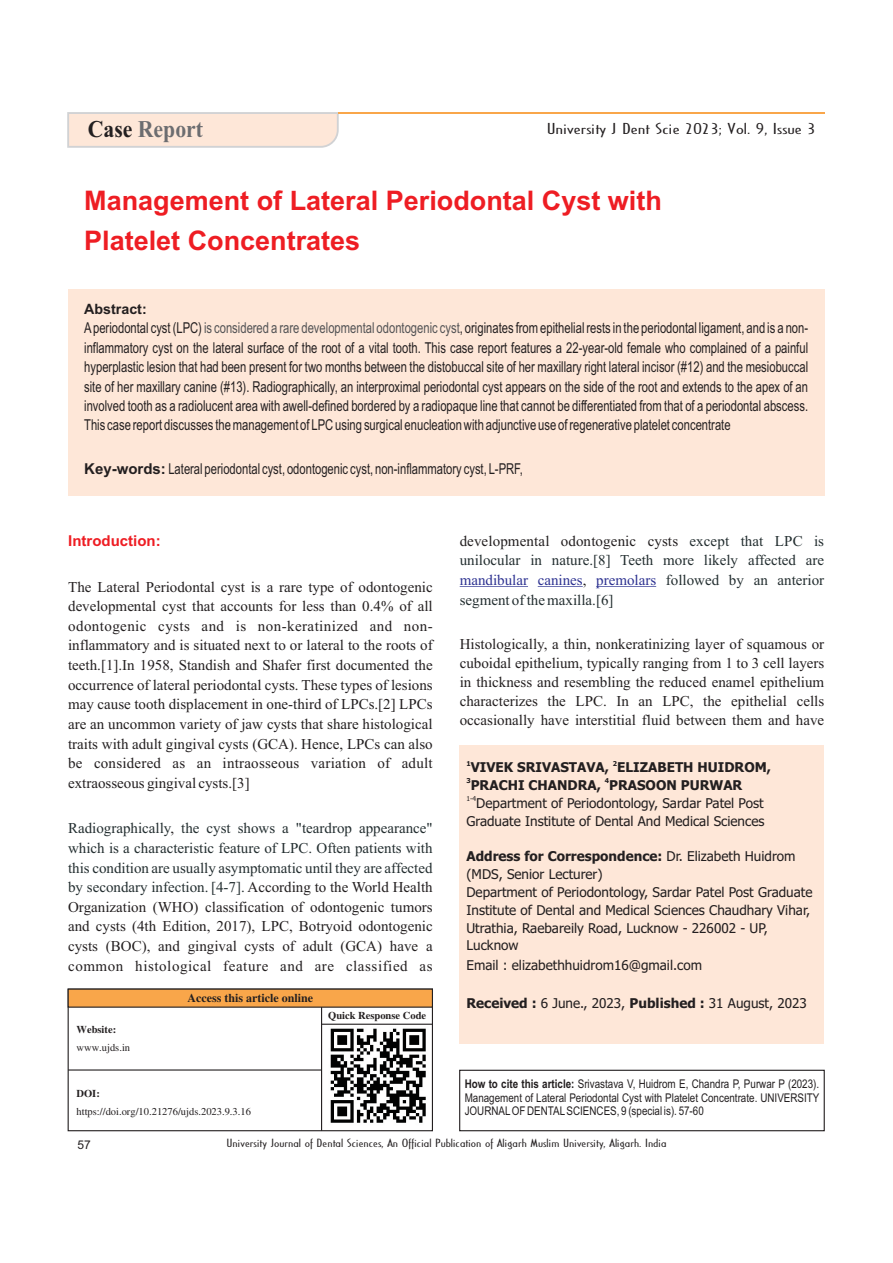
<style>
.page{position:relative;width:893px;height:1263px;background:#fff}
.page>*{position:absolute;margin:0;border:0;box-sizing:border-box;transform-origin:0 0}
.t1{font:700 27px/39.5px "Arial";color:#ee1d23}
.t2{font:700 24px "Times New Roman";color:#6c6d70;scale:.91 1}
.t3{font:15px/19.6px "Times New Roman";color:#231f20;text-align:justify}
.t4{font:15px/19.4px "Arial Th";color:#231f20;text-align:justify}
.t5{font:15px/19.6px "Times New Roman";color:#232e30;text-align:justify}
.t6{font:15px "Cassandra";color:#231f20;scale:1.66 1}
.t7{font:15px "Times New Roman";color:#2d3291}
.t8{font:700 15px "Arial";color:#ee1d23}
.t9{font:700 14.25px "Arial";color:#231f20}
.t10{font:13.5px/17.9px "Tahoma";color:#231f20;text-align:right}
.t11{font:700 13.5px "Tahoma";color:#231f20}
.t12{font:12px/13.6px "Arial Narrow";color:#231f20;text-align:justify}
.t13{font:700 12px "Times New Roman";color:#231f20}
.t14{font:12px "Arial";color:#231f20}
.t15{font:11.25px "Cassandra";color:#231f20;scale:1.51 1}
.t16{font:10.5px "Times New Roman";color:#231f20}
.t17{font:700 10.5px "Times New Roman";color:#231f20}
.t18{font:700 6.75px "Tahoma";color:#231f20}
.t19{font:6.75px "Tahoma";color:#231f20}
.s1{color:#231f20}
.s2{color:#535355}
.s3{font-family:"Arial";font-weight:700}
.s4{color:#232e30}
.s5{font-weight:700}
</style>
<div class="page">
<div style="left:68px;top:289px;width:756px;height:206px;background:#fee7d8"></div>
<div style="left:68px;top:988px;width:365px;height:143px;border:1px solid #231f20"></div>
<svg style="left:67px;top:988px;width:366px;height:20px;background:#dc9649"></svg>
<hr style="left:321px;top:1007px;width:1px;height:124px;background:#231f20">
<hr style="left:68px;top:1069px;width:254px;height:1px;background:#231f20">
<hr style="left:322px;top:1024px;width:111px;height:1px;background:#231f20">
<div style="left:459px;top:1070px;width:366px;height:61px;border:1px solid #231f20"></div>
<div style="left:460px;top:745px;width:364px;height:298px;background:#fee7d8"></div>
<svg style="left:67px;top:112px;width:272px;height:36px;background:#f8e4d8"></svg>
<hr style="left:338px;top:112px;width:486px;height:2px;background:#f9a64a">
<hr style="left:460px;top:586px;width:68px;height:1px;background:#2d3291">
<hr style="left:538px;top:586px;width:45px;height:1px;background:#2d3291">
<hr style="left:596px;top:586px;width:60px;height:1px;background:#2d3291">
<img style="left:330px;top:1028px;width:96px;height:95px">
<h2 class="t2" style="left:88px;top:120px;width:128px"><span class="s1">Case</span> Report</h2>
<p class="t6" style="left:547px;top:121px;width:163px">University J Dent Scie 2023; Vol. 9, Issue 3</p>
<h1 class="t1" style="left:84px;top:183px;width:579px">Management of Lateral Periodontal Cyst with<br>Platelet Concentrates</h1>
<p class="t9" style="left:84px;top:304px;width:64px">Abstract:</p>
<p class="t4" style="left:84px;top:320px;width:725px">Aperiodontal cyst (LPC)<span class="s2">is considered a rare developmental odontogenic cyst</span>, originates from epithelial rests in the periodontal ligament, and is a non&shy;inflammatory cyst on the lateral surface of the root of a vital tooth. This case report features a 22-year-old female who complained of a painful hyperplastic lesion that had been present for two months between the distobuccal site of her maxillary right lateral incisor (#12) and the mesiobuccal site of her maxillary canine (#13). Radiographically, an interproximal periodontal cyst appears on the side of the root and extends to the apex of an involved tooth as a radiolucent area with awell-defined bordered by a radiopaque line that cannot be differentiated from that of a periodontal abscess.<br>This case report discusses the management of LPC using surgical enucleation with adjunctive use of regenerative platelet concentrate</p>
<p class="t4" style="left:84px;top:460px;width:440px"><span class="s3">Key-words:</span> Lateral periodontal cyst, odontogenic cyst, non-inflammatory cyst, L-PRF,</p>
<p class="t8" style="left:68px;top:535px;width:94px">Introduction:</p>
<p class="t3" style="left:68px;top:578px;width:366px">The Lateral Periodontal cyst is a rare type of odontogenic developmental cyst that accounts for less than 0.4% of all odontogenic cysts and is non-keratinized and non&shy;inflammatory and is situated next to or lateral to the roots of teeth.[1].In 1958, Standish and Shafer first documented the occurrence of lateral periodontal cysts. These types of lesions may cause tooth displacement in one-third of LPCs.[2] LPCs are an uncommon variety of jaw cysts that share histological traits with adult gingival cysts (GCA). Hence, LPCs can also be considered as an intraosseous variation of adult extraosseous gingival cysts.[3]</p>
<p class="t5" style="left:68px;top:820px;width:366px">Radiographically the cyst shows a "teardrop appearance" which is a characteristic feature of LPC. Often patients with this condition are usually asymptomatic until they are affected</p>
<p class="t3" style="left:170px;top:820px;width:5px">,</p>
<p class="t3" style="left:68px;top:879px;width:366px"><span class="s4">by secondary infection. [4-7].</span> According to the World Health Organization (WHO) classification of odontogenic tumors and cysts (4th Edition, 2017), LPC, Botryoid odontogenic cysts (BOC), and gingival cysts of adult (GCA) have a common histological feature and are classified as</p>
<p class="t13" style="left:188px;top:994px;width:127px">Access this article online</p>
<p class="t17" style="left:77px;top:1026px;width:41px">Website:</p>
<p class="t16" style="left:77px;top:1044px;width:55px">www.ujds.in</p>
<p class="t17" style="left:77px;top:1089px;width:25px">DOI:</p>
<p class="t16" style="left:77px;top:1107px;width:176px">https://doi.org/10.21276/ujds.2023.9.3.16</p>
<p class="t17" style="left:328px;top:1012px;width:100px">Quick Response Code</p>
<p class="t5" style="left:689px;top:532px;width:136px">except that LPC is</p>
<p class="t5" style="left:460px;top:552px;width:366px">unilocular in nature.[8] Teeth more likely affected are</p>
<p class="t5" style="left:666px;top:571px;width:160px">followed by an anterior</p>
<p class="t5" style="left:460px;top:591px;width:155px">segment of the maxilla.[6]</p>
<p class="t3" style="left:460px;top:532px;width:220px">developmental odontogenic cysts</p>
<p class="t3" style="left:583px;top:571px;width:5px">,</p>
<p class="t7" style="left:460px;top:574px;width:198px">mandibular canines premolars</p>
<p class="t3" style="left:460px;top:636px;width:366px;line-height:19px">Histologically, a thin, nonkeratinizing layer of squamous or cuboidal epithelium, typically ranging from 1 to 3 cell layers in thickness and resembling the reduced enamel epithelium characterizes the LPC. In an LPC, the epithelial cells occasionally have interstitial fluid between them and have</p>
<p class="t18" style="left:466px;top:760px;width:6px">1</p>
<p class="t18" style="left:613px;top:760px;width:6px">2</p>
<p class="t11" style="left:471px;top:762px;width:302px">VIVEK SRIVASTAVA, ELIZABETH HUIDROM,</p>
<p class="t18" style="left:466px;top:778px;width:6px">3</p>
<p class="t18" style="left:605px;top:778px;width:6px">4</p>
<p class="t11" style="left:471px;top:780px;width:273px">PRACHI CHANDRA, PRASOON PURWAR</p>
<p class="t19" style="left:466px;top:796px;width:11px">1-4</p>
<p class="t10" style="left:466px;top:795px;width:300px">Department of Periodontology, Sardar Patel Post<br>Graduate Institute of Dental And Medical Sciences</p>
<p class="t10" style="left:466px;top:849px;width:347px;text-align:left"><span class="s5">Address for Correspondence:</span> Dr. Elizabeth Huidrom (MDS, Senior Lecturer)<br>Department of Periodontology, Sardar Patel Post Graduate Institute of Dental and Medical Sciences Chaudhary Vihar, Utrathia, Raebareily Road, Lucknow - 226002 - UP, Lucknow</p>
<p class="t10" style="left:466px;top:958px;width:237px">Email : elizabethhuidrom16@gmail.com</p>
<p class="t10" style="left:466px;top:996px;width:342px"><span class="s5">Received :</span> 6 June., 2023, <span class="s5">Published :</span> 31 August, 2023</p>
<p class="t12" style="left:465px;top:1078px;width:356px"><span class="s5">How to cite this article:</span> Srivastava V, Huidrom E, Chandra P, Purwar P (2023).<br>Management of Lateral Periodontal Cyst with Platelet Concentrate. UNIVERSITY JOURNALOF DENTALSCIENCES, 9(special is). 57-60</p>
<p class="t14" style="left:77px;top:1140px;width:15px">57</p>
<p class="t15" style="left:227px;top:1138px;width:293px">University Journal of Dental Sciences, An Official Publication of Aligarh Muslim University, Aligarh. India</p>
</div>
